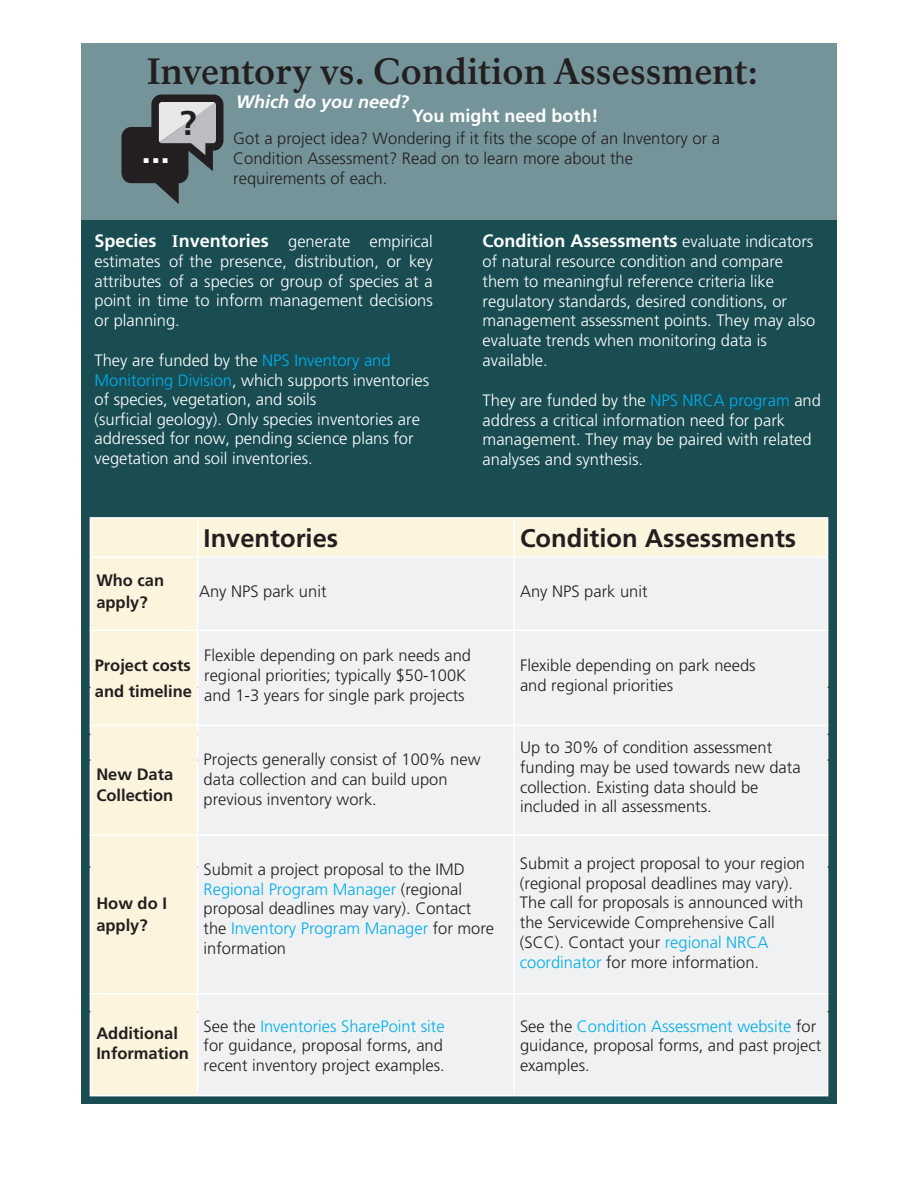
<style>
.page{position:relative;width:918px;height:1188px;background:#fff}
.page>*{position:absolute;margin:0;border:0;box-sizing:border-box;transform-origin:0 0}
.t1{font:700 36px "NPS Rawlinson OT";letter-spacing:-.005em;color:#231f20}
.t2{font:700 34.35px "Frutiger LT Std";color:#fff}
.t3{font:700 34.35px "Frutiger LT Std";color:#231f20}
.t4{font:700 25.5px "Frutiger LT Std";color:#231f20}
.t5{font:700 18px "Frutiger LT Std";color:#fff}
.t6{font:italic 700 18px "Frutiger LT Std";color:#fff}
.t7{font:300 16.5px/19.8px "Frutiger LT Std";color:#231f20}
.t8{font:300 16.5px/19.5px "Frutiger LT Std";color:#fff}
.t9{font:700 16.5px/22.8px "Frutiger LT Std";color:#231f20}
.s1{font-family:"Minion Pro"}
.s2{font-weight:300;font-size:16.5px}
.s3{color:#00aeef}
</style>
<div class="page">
<div style="left:81px;top:44px;width:756px;height:176px;background:#74949a"></div>
<div style="left:81px;top:220px;width:756px;height:301px;background:#194d52"></div>
<svg style="left:121px;top:94px;width:103px;height:110px"></svg>
<div style="left:81px;top:521px;width:756px;height:583px;background:#194d52"></div>
<div style="left:90px;top:519px;width:737px;height:576px;background:#fcf4dc"></div>
<div style="left:198px;top:558px;width:630px;height:537px;background:#f0f1f2"></div>
<hr style="left:513px;top:1012px;width:2px;height:83px;background:#fff">
<hr style="left:90px;top:517px;width:108px;height:2px;background:#fff">
<hr style="left:90px;top:1012px;width:1px;height:83px;background:#fff">
<hr style="left:90px;top:1095px;width:108px;height:1px;background:#fff">
<hr style="left:198px;top:517px;width:316px;height:2px;background:#fff">
<hr style="left:197px;top:1012px;width:1px;height:83px;background:#fff">
<hr style="left:827px;top:1012px;width:1px;height:83px;background:#fff">
<hr style="left:198px;top:1095px;width:316px;height:1px;background:#fff">
<hr style="left:514px;top:1095px;width:314px;height:1px;background:#fff">
<hr style="left:514px;top:517px;width:314px;height:2px;background:#fff">
<hr style="left:513px;top:558px;width:2px;height:129px;background:#fff">
<hr style="left:198px;top:630px;width:316px;height:1px;background:#fff">
<hr style="left:514px;top:630px;width:314px;height:1px;background:#fff">
<hr style="left:513px;top:688px;width:2px;height:46px;background:#fff">
<hr style="left:90px;top:725px;width:108px;height:1px;background:#fff">
<hr style="left:198px;top:725px;width:316px;height:1px;background:#fff">
<hr style="left:514px;top:725px;width:314px;height:1px;background:#fff">
<hr style="left:513px;top:735px;width:2px;height:24px;background:#fff">
<hr style="left:90px;top:834px;width:108px;height:2px;background:#fff">
<hr style="left:514px;top:834px;width:314px;height:2px;background:#fff">
<hr style="left:513px;top:868px;width:2px;height:143px;background:#fff">
<hr style="left:90px;top:993px;width:108px;height:1px;background:#fff">
<hr style="left:198px;top:993px;width:316px;height:1px;background:#fff">
<hr style="left:514px;top:993px;width:314px;height:1px;background:#fff">
<hr style="left:197px;top:519px;width:1px;height:37px;background:#fff">
<hr style="left:90px;top:519px;width:1px;height:37px;background:#fff">
<hr style="left:90px;top:556px;width:108px;height:2px;background:#fff">
<hr style="left:90px;top:868px;width:1px;height:143px;background:#fff">
<hr style="left:90px;top:688px;width:1px;height:46px;background:#fff">
<svg style="left:90px;top:735px;width:1px;height:24px"></svg>
<hr style="left:90px;top:761px;width:1px;height:105px;background:#fff">
<hr style="left:198px;top:834px;width:316px;height:2px;background:#fff">
<hr style="left:513px;top:761px;width:2px;height:105px;background:#fff">
<hr style="left:198px;top:556px;width:316px;height:2px;background:#fff">
<hr style="left:827px;top:558px;width:1px;height:129px;background:#fff">
<hr style="left:197px;top:688px;width:1px;height:46px;background:#fff">
<hr style="left:827px;top:688px;width:1px;height:46px;background:#fff">
<svg style="left:197px;top:735px;width:1px;height:24px"></svg>
<svg style="left:827px;top:735px;width:1px;height:24px"></svg>
<hr style="left:197px;top:761px;width:1px;height:105px;background:#fff">
<hr style="left:827px;top:761px;width:1px;height:105px;background:#fff">
<hr style="left:197px;top:868px;width:1px;height:143px;background:#fff">
<hr style="left:827px;top:868px;width:1px;height:143px;background:#fff">
<hr style="left:513px;top:519px;width:2px;height:37px;background:#fff">
<hr style="left:827px;top:519px;width:1px;height:37px;background:#fff">
<hr style="left:514px;top:556px;width:314px;height:2px;background:#fff">
<hr style="left:90px;top:558px;width:1px;height:129px;background:#fff">
<hr style="left:197px;top:558px;width:1px;height:129px;background:#fff">
<hr style="left:90px;top:630px;width:108px;height:1px;background:#fff">
<h1 class="t1" style="left:147px;top:49px;width:613px">Inventory vs. Condition Assessment:</h1>
<p class="t6" style="left:236px;top:92px;width:175px">Which do you need?</p>
<p class="t5" style="left:412px;top:105px;width:188px">You might need both!</p>
<p class="t7" style="left:233px;top:129px;width:488px">Got a project idea? Wondering if it fits the scope of an Inventory or a<br>Condition Assessment? Read on to learn more about the requirements of each.</p>
<h2 class="t3" style="left:180px;top:103px;width:19px">?</h2>
<h2 class="t2" style="left:142px;top:131px;width:30px">...</h2>
<p class="t5" style="left:95px;top:230px;width:340px">Species <span class="s1">I</span>nventories <span class="s2">generate empirical</span></p>
<p class="t8" style="left:95px;top:252px;width:340px;text-align:justify">estimates of the presence, distribution, or key attributes of a species or group of species at a point in time to inform management decisions or planning.</p>
<p class="t8" style="left:95px;top:351px;width:336px">They are funded by the <span class="s3">NPS Inventory and Monitoring Division</span>, which supports inventories of species, vegetation, and soils<br>(surficial geology). Only species inventories are addressed for now, pending science plans for vegetation and soil inventories.</p>
<p class="t5" style="left:483px;top:230px;width:332px">Condition Assessments <span class="s2">evaluate indicators</span></p>
<p class="t8" style="left:483px;top:252px;width:334px">of natural resource condition and compare them to meaningful reference criteria like regulatory standards, desired conditions, or management assessment points. They may also evaluate trends when monitoring data is available.</p>
<p class="t8" style="left:483px;top:391px;width:340px">They are funded by the <span class="s3">NPS NRCA program</span> and address a critical information need for park management. They may be paired with related analyses and synthesis.</p>
<h3 class="t4" style="left:204px;top:523px;width:136px">Inventories</h3>
<h3 class="t4" style="left:520px;top:523px;width:278px">Condition Assessments</h3>
<p class="t9" style="left:96px;top:569px;width:69px">Who can apply?</p>
<p class="t7" style="left:199px;top:581px;width:129px">Any NPS park unit</p>
<p class="t7" style="left:520px;top:581px;width:129px">Any NPS park unit</p>
<p class="t9" style="left:95px;top:653px;width:99px;line-height:25.7px">Project costs and timeline</p>
<p class="t7" style="left:204px;top:646px;width:268px">Flexible depending on park needs and regional priorities; typically $50-100K and 1-3 years for single park projects</p>
<p class="t7" style="left:520px;top:656px;width:237px">Flexible depending on park needs and regional priorities</p>
<p class="t9" style="left:96px;top:764px;width:79px;line-height:20.9px">New Data<br>Collection</p>
<p class="t9" style="left:96px;top:892px;width:72px">How do I apply?</p>
<p class="t7" style="left:204px;top:750px;width:278px">Projects generally consist of 100% new data collection and can build upon previous inventory work.</p>
<p class="t7" style="left:520px;top:738px;width:282px">Up to 30% of condition assessment funding may be used towards new data collection. Existing data should be included in all assessments.</p>
<p class="t7" style="left:204px;top:860px;width:292px">Submit a project proposal to the IMD<br><span class="s3">Regional Program Manager</span> (regional proposal deadlines may vary). Contact the <span class="s3">Inventory Program Manager</span> for more information</p>
<p class="t7" style="left:520px;top:853px;width:287px">Submit a project proposal to your region (regional proposal deadlines may vary).<br>The call for proposals is announced with the Servicewide Comprehensive Call (SCC). Contact your <span class="s3">regional NRCA coordinator</span> for more information.</p>
<p class="t9" style="left:96px;top:1024px;width:94px;line-height:19.8px">Additional<br>Information</p>
<p class="t7" style="left:204px;top:1016px;width:243px;text-align:justify">See the <span class="s3">Inventories SharePoint site </span>for guidance, proposal forms, and recent inventory project examples.</p>
<p class="t7" style="left:520px;top:1016px;width:303px">See the <span class="s3">Condition Assessment website</span> for guidance, proposal forms, and past project examples.</p>
</div>
